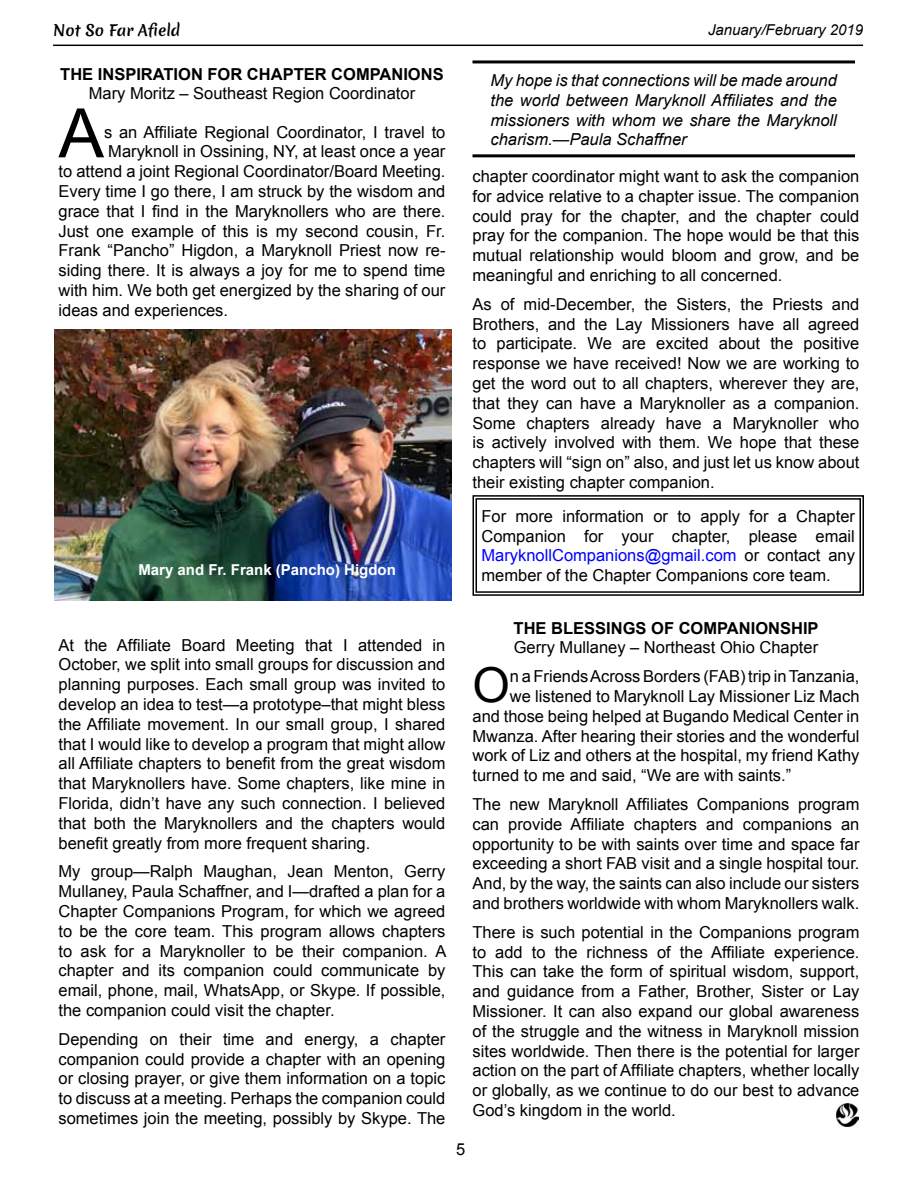
<style>
.page{position:relative;width:918px;height:1188px;background:#fff}
.page>*{position:absolute;margin:0;border:0;box-sizing:border-box;transform-origin:0 0}
.t1{font:68.25px "Arial";color:#000}
.t2{font:48.15px "Arial";color:#000}
.t3{font:16.5px/19.8px "Arial";color:#000;text-align:justify}
.t4{font:italic 16.5px/19.8px "Arial";color:#000;text-align:justify}
.t5{font:700 16.5px "Arial";color:#000}
.t6{font:700 15px "Arial";color:#fff}
.t7{font:italic 15px "Arial";color:#000}
.t8{font:15px "Merienda One";color:#000}
.s1{color:#00f}
</style>
<div class="page">
<hr style="left:53px;top:45px;width:810px;height:1px;background:#000">
<img style="left:54px;top:329px;width:398px;height:271px">
<hr style="left:472px;top:60px;width:383px;height:3px;background:#000">
<hr style="left:472px;top:154px;width:383px;height:3px;background:#000">
<img style="left:836px;top:1104px;width:23px;height:23px">
<svg style="left:472px;top:495px;width:392px;height:101px"></svg>
<div style="left:476px;top:498px;width:385px;height:95px;border:1px solid #000"></div>
<p class="t8" style="left:53px;top:19px;width:129px">Not So Far Afield</p>
<p class="t5" style="left:60px;top:63px;width:385px">THE INSPIRATION FOR CHAPTER COMPANIONS</p>
<p class="t3" style="left:89px;top:84px;width:328px">Mary Moritz – Southeast Region Coordinator</p>
<h1 class="t1" style="left:58px;top:89px;width:47px">A</h1>
<p class="t3" style="left:104px;top:122px;width:343px">s an Affiliate Regional Coordinator, I travel to</p>
<p class="t3" style="left:108px;top:142px;width:339px">Maryknoll in Ossining, NY, at least once a year</p>
<p class="t3" style="left:58px;top:162px;width:388px">to attend a joint Regional Coordinator/Board Meeting.</p>
<p class="t3" style="left:58px;top:181px;width:388px">Every time I go there, I am struck by the wisdom and</p>
<p class="t3" style="left:58px;top:201px;width:388px">grace that I find in the Maryknollers who are there.</p>
<p class="t3" style="left:58px;top:221px;width:388px">Just one example of this is my second cousin, Fr.</p>
<p class="t3" style="left:58px;top:241px;width:389px">Frank “Pancho” Higdon, a Maryknoll Priest now re-</p>
<p class="t3" style="left:58px;top:261px;width:388px">siding there. It is always a joy for me to spend time</p>
<p class="t3" style="left:58px;top:280px;width:388px">with him. We both get energized by the sharing of our</p>
<p class="t3" style="left:58px;top:300px;width:171px">ideas and experiences.</p>
<p class="t6" style="left:138px;top:559px;width:259px">MARY AND FR. FRANK (PANCHO) HIGDON</p>
<p class="t3" style="left:58px;top:635px;width:388px">At the Affiliate Board Meeting that I attended in October, we split into small groups for discussion and planning purposes. Each small group was invited to develop an idea to test—a prototype–that might bless the Affiliate movement. In our small group, I shared that I would like to develop a program that might allow all Affiliate chapters to benefit from the great wisdom that Maryknollers have. Some chapters, like mine in Florida, didn’t have any such connection. I believed that both the Maryknollers and the chapters would benefit greatly from more frequent sharing.</p>
<p class="t3" style="left:58px;top:862px;width:389px">My group—Ralph Maughan, Jean Menton, Gerry Mullaney, Paula Schaffner, and I—drafted a plan for a Chapter Companions Program, for which we agreed to be the core team. This program allows chapters to ask for a Maryknoller to be their companion. A chapter and its companion could communicate by email, phone, mail, WhatsApp, or Skype. If possible, the companion could visit the chapter.</p>
<p class="t3" style="left:58px;top:1029px;width:388px">Depending on their time and energy, a chapter companion could provide a chapter with an opening or closing prayer, or give them information on a topic to discuss at a meeting. Perhaps the companion could sometimes join the meeting, possibly by Skype. The</p>
<p class="t7" style="left:708px;top:20px;width:157px">January/February 2019</p>
<p class="t4" style="left:490px;top:71px;width:348px">My hope is that connections will be made around the world between Maryknoll Affiliates and the missioners with whom we share the Maryknoll charism.—Paula Schaffner</p>
<p class="t3" style="left:472px;top:167px;width:389px">chapter coordinator might want to ask the companion for advice relative to a chapter issue. The companion could pray for the chapter, and the chapter could pray for the companion. The hope would be that this mutual relationship would bloom and grow, and be meaningful and enriching to all concerned.</p>
<p class="t3" style="left:472px;top:294px;width:389px">As of mid-December, the Sisters, the Priests and Brothers, and the Lay Missioners have all agreed to participate. We are excited about the positive response we have received! Now we are working to get the word out to all chapters, wherever they are, that they can have a Maryknoller as a companion.<br>Some chapters already have a Maryknoller who is actively involved with them. We hope that these chapters will “sign on” also, and just let us know about their existing chapter companion.</p>
<p class="t3" style="left:482px;top:506px;width:375px">For more information or to apply for a Chapter Companion for your chapter, please email <span class="s1">MaryknollCompanions@gmail.com</span> or contact any member of the Chapter Companions core team.</p>
<p class="t5" style="left:514px;top:617px;width:306px">THE BLESSINGS OF COMPANIONSHIP</p>
<p class="t3" style="left:514px;top:638px;width:306px">Gerry Mullaney – Northeast Ohio Chapter</p>
<h2 class="t2" style="left:472px;top:654px;width:39px">O</h2>
<p class="t3" style="left:510px;top:667px;width:351px">n a Friends Across Borders (FAB) trip in Tanzania,</p>
<p class="t3" style="left:510px;top:686px;width:351px">we listened to Maryknoll Lay Missioner Liz Mach</p>
<p class="t3" style="left:473px;top:706px;width:388px">and those being helped at Bugando Medical Center in</p>
<p class="t3" style="left:473px;top:726px;width:389px">Mwanza. After hearing their stories and the wonderful</p>
<p class="t3" style="left:473px;top:746px;width:388px">work of Liz and others at the hospital, my friend Kathy</p>
<p class="t3" style="left:473px;top:766px;width:320px">turned to me and said, “We are with saints.”</p>
<p class="t3" style="left:473px;top:794px;width:389px">The new Maryknoll Affiliates Companions program can provide Affiliate chapters and companions an opportunity to be with saints over time and space far exceeding a short FAB visit and a single hospital tour.<br>And, by the way, the saints can also include our sisters and brothers worldwide with whom Maryknollers walk.</p>
<p class="t3" style="left:473px;top:922px;width:389px">There is such potential in the Companions program to add to the richness of the Affiliate experience.<br>This can take the form of spiritual wisdom, support, and guidance from a Father, Brother, Sister or Lay Missioner. It can also expand our global awareness of the struggle and the witness in Maryknoll mission sites worldwide. Then there is the potential for larger action on the part of Affiliate chapters, whether locally or globally, as we continue to do our best to advance God’s kingdom in the world.</p>
<p class="t3" style="left:456px;top:1139px;width:11px">5</p>
</div>
